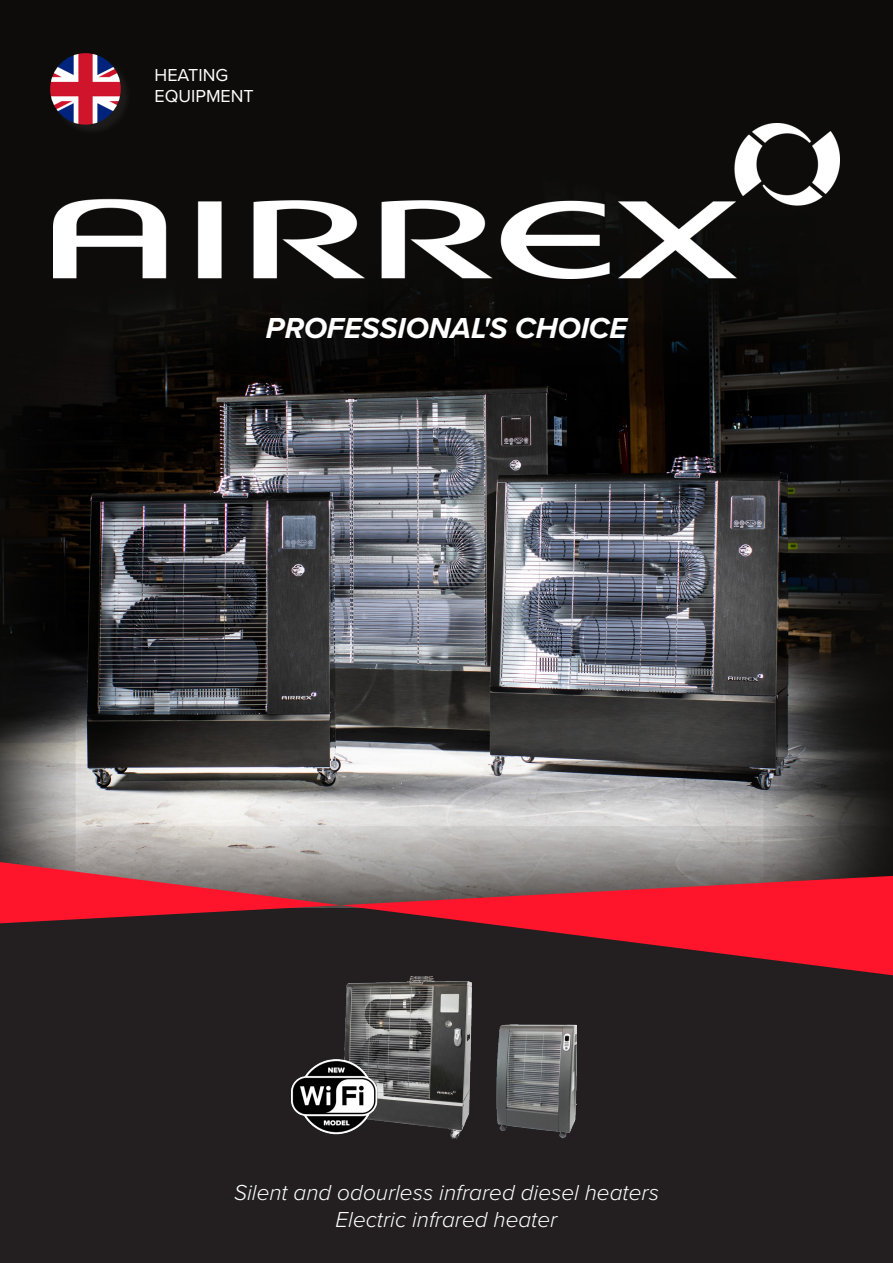
<style>
.page{position:relative;width:893px;height:1263px;background:#fff}
.page>*{position:absolute;margin:0;border:0;box-sizing:border-box;transform-origin:0 0}
.t1{font:italic 700 30px "Proxima Nova";color:#fff}
.t2{font:italic 300 22.5px/27px "Proxima Nova";color:#fff;text-align:center}
.t3{font:18px/21.6px "Proxima Nova";color:#fff}
</style>
<div class="page">
<div style="left:0;top:908px;width:893px;height:355px;background:#231f20"></div>
<img style="left:0;top:0;width:893px;height:862px">
<img style="left:54px;top:123px;width:785px;height:155px">
<svg style="left:0;top:862px;width:893px;height:113px"></svg>
<img style="left:344px;top:976px;width:128px;height:162px">
<img style="left:497px;top:1025px;width:80px;height:113px">
<img style="left:291px;top:1048px;width:95px;height:90px">
<div style="left:51px;top:54px;width:81px;height:82px;background:#231f20;opacity:.75"></div>
<img style="left:50px;top:53px;width:71px;height:72px;border-radius:36px">
<p class="t3" style="left:155px;top:63px;width:101px">HEATING<br>EQUIPMENT</p>
<h1 class="t1" style="left:266px;top:305px;width:362px">PROFESSIONAL'S CHOICE</h1>
<p class="t2" style="left:234px;top:1178px;width:426px">Silent and odourless infrared diesel heaters<br>Electric infrared heater</p>
</div>
